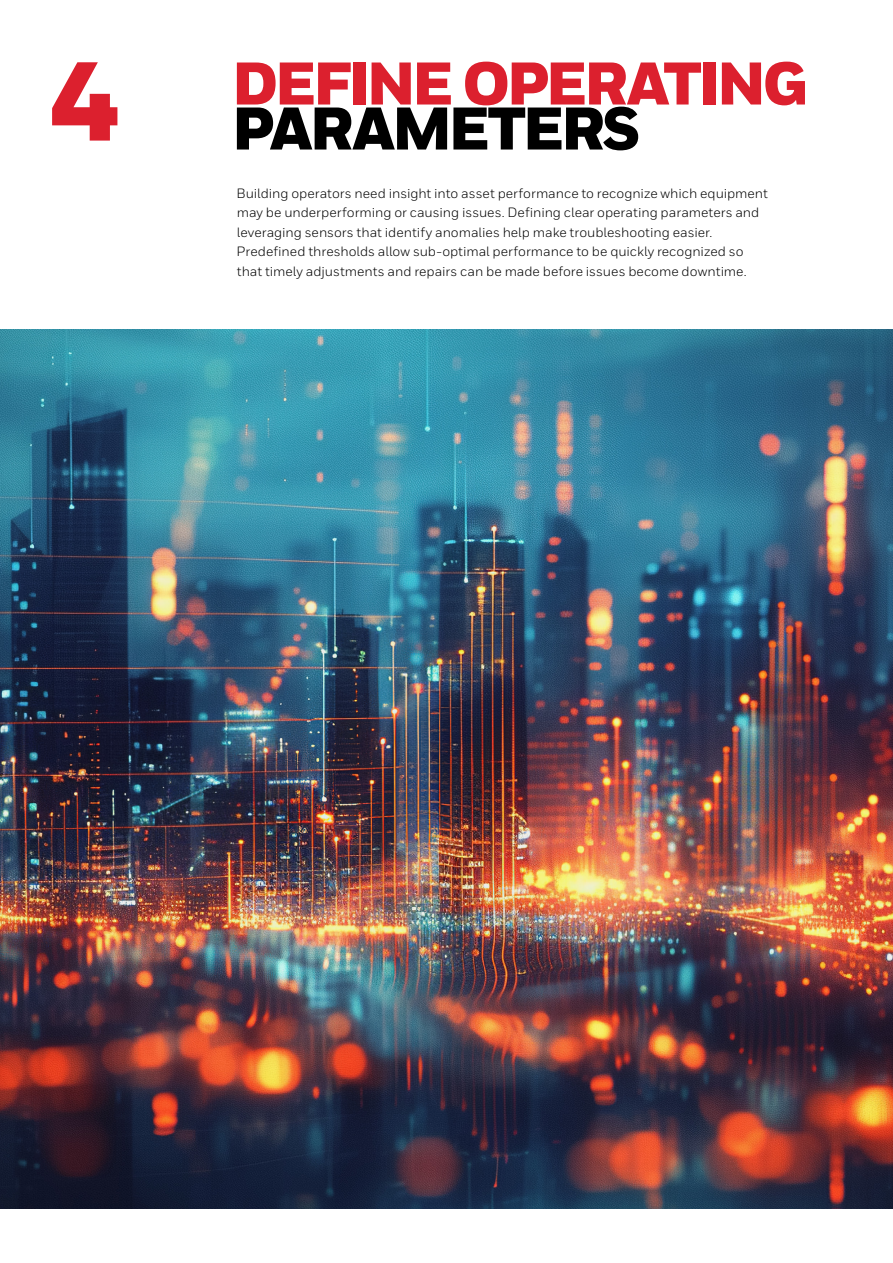
<style>
.page{position:relative;width:893px;height:1263px;background:#fff}
.page>*{position:absolute;margin:0;border:0;box-sizing:border-box;transform-origin:0 0}
.t1{font:900 111.9px "Honeywell Sans";color:#dc202e}
.t2{font:900 60px "Honeywell Sans";letter-spacing:-.06em;color:#dc202e}
.t3{font:900 60px "Honeywell Sans";letter-spacing:-.055em;color:#000}
.t4{font:13.5px/19.5px "Honeywell Sans";color:#000}
</style>
<div class="page">
<img style="left:0;top:329px;width:893px;height:880px">
<h1 class="t1" style="left:50px;top:33px;width:71px">4</h1>
<h2 class="t2" style="left:232px;top:47px;width:577px">DEFINE OPERATING</h2>
<h2 class="t3" style="left:232px;top:92px;width:410px">PARAMETERS</h2>
<p class="t4" style="left:237px;top:183px;width:533px">Building operators need insight into asset performance to recognize which equipment may be underperforming or causing issues. Defining clear operating parameters and leveraging sensors that identify anomalies help make troubleshooting easier.<br>Predefined thresholds allow sub-optimal performance to be quickly recognized so that timely adjustments and repairs can be made before issues become downtime.</p>
</div>
